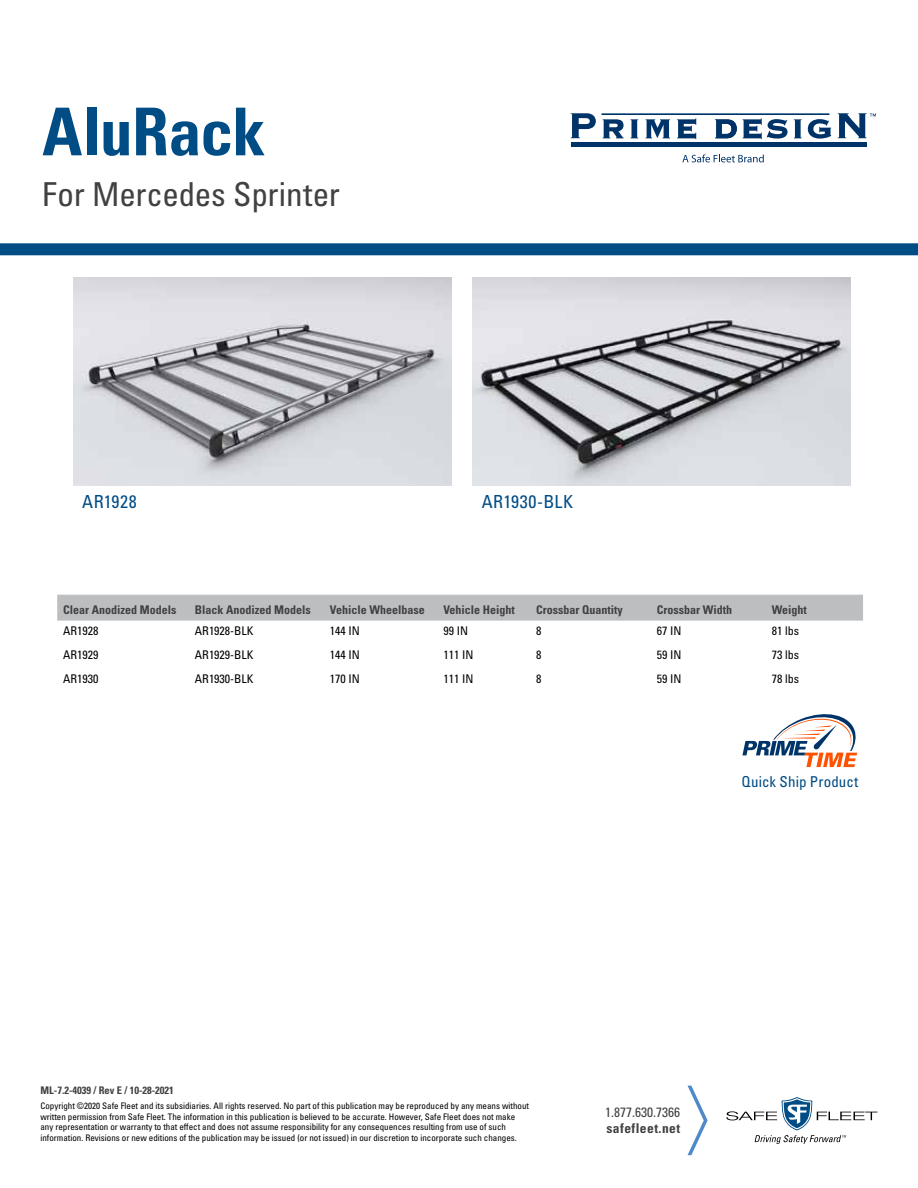
<style>
.page{position:relative;width:918px;height:1188px;background:#fff}
.page>*{position:absolute;margin:0;border:0;box-sizing:border-box;transform-origin:0 0}
.t1{font:700 condensed 66px "Univers LT Pro";letter-spacing:-.01em;color:#004c85}
.t2{font:condensed 33px "Univers LT Pro";letter-spacing:-.005em;color:#414042}
.t3{font:condensed 18px "Univers LT Pro";letter-spacing:.03em;color:#004c85}
.t4{font:condensed 15px "Univers LT Pro";letter-spacing:.01em;color:#004c85}
.t5{font:condensed 13.5px "Univers LT Pro";color:#414042}
.t6{font:700 condensed 13.5px "Univers LT Pro";letter-spacing:.035em;color:#414042}
.t7{font:condensed 12px "Univers LT Pro";color:#000}
.t8{font:700 condensed 12px "Univers LT Pro";color:#414042}
.t9{font:700 condensed 10.5px "Univers LT Pro";color:#414042}
.t10{font:condensed 9px/10.8px "Univers LT Pro";color:#000}
</style>
<div class="page">
<svg style="left:726px;top:1097px;width:151px;height:47px"></svg>
<svg style="left:688px;top:1086px;width:20px;height:69px"></svg>
<div style="left:0;top:243px;width:918px;height:12px;background:#004c85"></div>
<hr style="left:571px;top:143px;width:296px;height:4px;background:#003468">
<svg style="left:571px;top:113px;width:25px;height:25px"></svg>
<svg style="left:603px;top:119px;width:21px;height:19px"></svg>
<svg style="left:631px;top:119px;width:7px;height:19px"></svg>
<svg style="left:646px;top:119px;width:24px;height:19px"></svg>
<svg style="left:677px;top:118px;width:19px;height:21px"></svg>
<svg style="left:715px;top:119px;width:22px;height:19px"></svg>
<svg style="left:743px;top:118px;width:45px;height:21px"></svg>
<svg style="left:794px;top:119px;width:8px;height:19px"></svg>
<svg style="left:808px;top:119px;width:23px;height:20px"></svg>
<hr style="left:601px;top:113px;width:229px;height:2px;background:#003468">
<svg style="left:838px;top:113px;width:38px;height:25px"></svg>
<svg style="left:682px;top:154px;width:82px;height:8px"></svg>
<svg style="left:742px;top:714px;width:115px;height:53px"></svg>
<div style="left:57px;top:596px;width:806px;height:24px;background:#bcbec0"></div>
<hr style="left:57px;top:595px;width:132px;height:1px;background:#bcbec0">
<hr style="left:189px;top:595px;width:135px;height:1px;background:#bcbec0">
<hr style="left:324px;top:595px;width:113px;height:1px;background:#bcbec0">
<hr style="left:437px;top:595px;width:93px;height:1px;background:#bcbec0">
<hr style="left:530px;top:595px;width:121px;height:1px;background:#bcbec0">
<hr style="left:651px;top:595px;width:115px;height:1px;background:#bcbec0">
<hr style="left:766px;top:595px;width:97px;height:1px;background:#bcbec0">
<hr style="left:57px;top:620px;width:132px;height:1px;background:#bcbec0">
<hr style="left:189px;top:620px;width:135px;height:1px;background:#bcbec0">
<hr style="left:324px;top:620px;width:113px;height:1px;background:#bcbec0">
<hr style="left:437px;top:620px;width:93px;height:1px;background:#bcbec0">
<hr style="left:530px;top:620px;width:121px;height:1px;background:#bcbec0">
<hr style="left:651px;top:620px;width:115px;height:1px;background:#bcbec0">
<hr style="left:766px;top:620px;width:97px;height:1px;background:#bcbec0">
<img style="left:74px;top:278px;width:378px;height:207px">
<img style="left:473px;top:278px;width:378px;height:207px">
<h1 class="t1" style="left:42px;top:91px;width:225px">AluRack</h1>
<h2 class="t2" style="left:42px;top:173px;width:299px">For Mercedes Sprinter</h2>
<h3 class="t3" style="left:82px;top:490px;width:56px">AR1928</h3>
<h3 class="t3" style="left:482px;top:490px;width:93px">AR1930-BLK</h3>
<h3 class="t8" style="left:63px;top:602px;width:115px">Clear Anodized Models</h3>
<h3 class="t8" style="left:195px;top:602px;width:117px">Black Anodized Models</h3>
<h3 class="t8" style="left:330px;top:602px;width:96px">Vehicle Wheelbase</h3>
<h3 class="t8" style="left:443px;top:602px;width:73px">Vehicle Height</h3>
<h3 class="t8" style="left:536px;top:602px;width:88px">Crossbar Quantity</h3>
<h3 class="t8" style="left:657px;top:602px;width:77px">Crossbar Width</h3>
<h3 class="t8" style="left:772px;top:602px;width:37px">Weight</h3>
<h3 class="t7" style="left:63px;top:623px;width:37px">AR1928</h3>
<h3 class="t7" style="left:195px;top:623px;width:60px">AR1928-BLK</h3>
<h3 class="t7" style="left:330px;top:623px;width:31px">144 IN</h3>
<h3 class="t7" style="left:443px;top:623px;width:26px">99 IN</h3>
<h3 class="t7" style="left:536px;top:623px;width:7px">8</h3>
<h3 class="t7" style="left:657px;top:623px;width:26px">67 IN</h3>
<h3 class="t7" style="left:772px;top:623px;width:29px">81 lbs</h3>
<h3 class="t7" style="left:63px;top:647px;width:37px">AR1929</h3>
<h3 class="t7" style="left:195px;top:647px;width:60px">AR1929-BLK</h3>
<h3 class="t7" style="left:330px;top:647px;width:31px">144 IN</h3>
<h3 class="t7" style="left:443px;top:647px;width:31px">111 IN</h3>
<h3 class="t7" style="left:536px;top:647px;width:7px">8</h3>
<h3 class="t7" style="left:657px;top:647px;width:26px">59 IN</h3>
<h3 class="t7" style="left:772px;top:647px;width:29px">73 lbs</h3>
<h3 class="t7" style="left:63px;top:671px;width:37px">AR1930</h3>
<h3 class="t7" style="left:195px;top:671px;width:60px">AR1930-BLK</h3>
<h3 class="t7" style="left:330px;top:671px;width:31px">170 IN</h3>
<h3 class="t7" style="left:443px;top:671px;width:31px">111 IN</h3>
<h3 class="t7" style="left:536px;top:671px;width:7px">8</h3>
<h3 class="t7" style="left:657px;top:671px;width:26px">59 IN</h3>
<h3 class="t7" style="left:772px;top:671px;width:29px">78 lbs</h3>
<h3 class="t4" style="left:741px;top:772px;width:118px">Quick Ship Product</h3>
<p class="t9" style="left:40px;top:1084px;width:135px">ML-7.2-4039 / Rev E / 10-28-2021</p>
<p class="t10" style="left:40px;top:1100px;width:490px">Copyright ©2020 Safe Fleet and its subsidiaries. All rights reserved. No part of this publication may be reproduced by any means without written permission from Safe Fleet. The information in this publication is believed to be accurate. However, Safe Fleet does not make any representation or warranty to that effect and does not assume responsibility for any consequences resulting from use of such information. Revisions or new editions of the publication may be issued (or not issued) in our discretion to incorporate such changes.</p>
<h3 class="t5" style="left:605px;top:1104px;width:76px">1.877.630.7366</h3>
<h3 class="t6" style="left:606px;top:1120px;width:75px">safefleet.net</h3>
</div>
